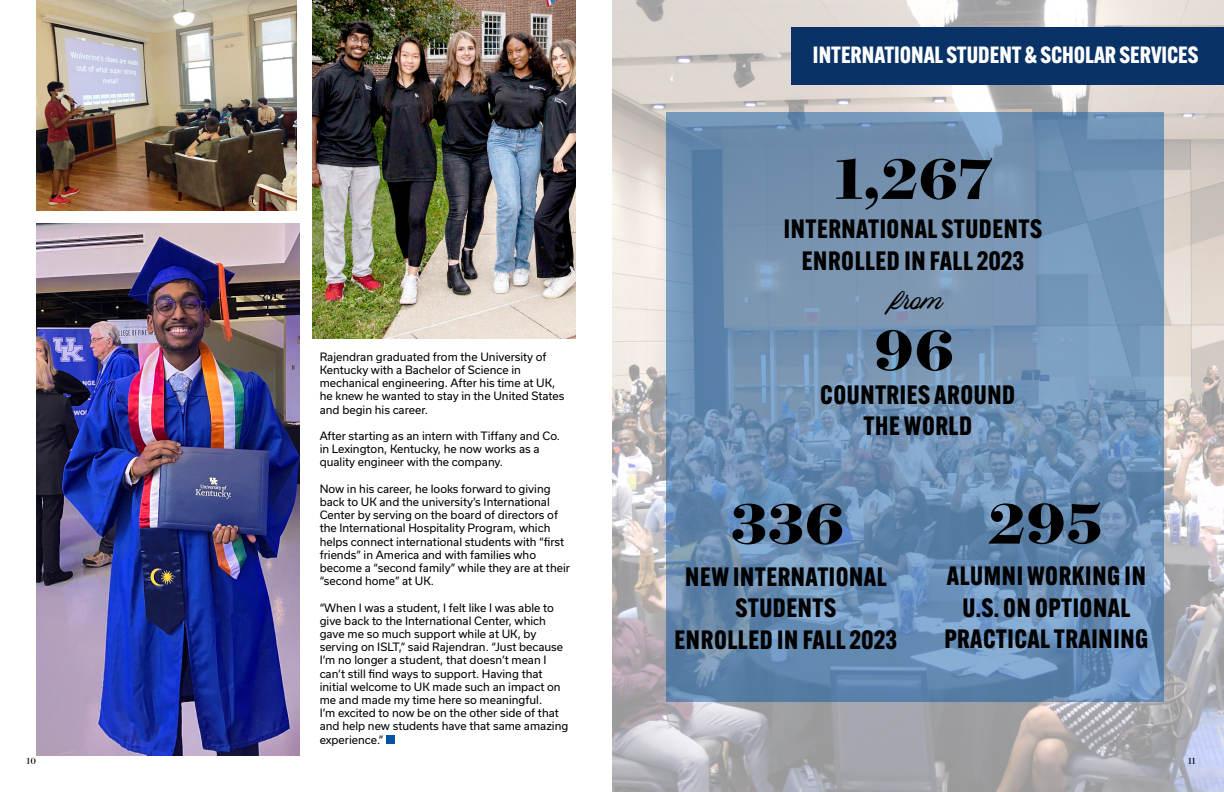
<style>
.page{position:relative;width:1224px;height:792px;background:#fff}
.page>*{position:absolute;margin:0;border:0;box-sizing:border-box;transform-origin:0 0}
.t1{font:700 65px "Surveyor Display";color:#000}
.t2{font:700 26px/31.2px "Alternate Gothic ATF";letter-spacing:.02em;color:#000;text-align:center}
.t3{font:26px "Blackbike Rough";color:#000}
.t4{font:700 23px "Alternate Gothic ATF";color:#fff}
.t5{font:11px/13.2px "Usual";color:#000}
.t6{font:10px "Surveyor Display";color:#000}
</style>
<div class="page">
<img style="left:612px;top:0;width:612px;height:792px">
<div style="left:792px;top:28px;width:432px;height:57px;background:#093266"></div>
<img style="left:36px;top:0;width:261px;height:210px">
<img style="left:312px;top:0;width:264px;height:338px">
<img style="left:36px;top:223px;width:264px;height:533px">
<div style="left:386px;top:736px;width:8px;height:8px;background:#0054a6"></div>
<svg style="left:666px;top:113px;width:498px;height:589px;background:#6f91b5"></svg>
<h3 class="t4" style="left:813px;top:40px;width:387px">INTERNATIONAL STUDENT &amp; SCHOLAR SERVICES</h3>
<h1 class="t1" style="left:835px;top:138px;width:160px">1,267</h1>
<h2 class="t2" style="left:784px;top:213px;width:260px">INTERNATIONAL STUDENTS<br>ENROLLED IN FALL 2023</h2>
<p class="t5" style="left:320px;top:350px;width:246px">Rajendran graduated from the University of Kentucky with a Bachelor of Science in mechanical engineering. After his time at UK, he knew he wanted to stay in the United States and begin his career.</p>
<p class="t5" style="left:320px;top:429px;width:242px">After starting as an intern with Tiffany and Co. in Lexington, Kentucky, he now works as a quality engineer with the company.</p>
<p class="t5" style="left:320px;top:482px;width:252px">Now in his career, he looks forward to giving back to UK and the university’s International Center by serving on the board of directors of the International Hospitality Program, which helps connect international students with “first friends” in America and with families who become a “second family” while they are at their “second home” at UK.</p>
<p class="t5" style="left:320px;top:601px;width:250px">“When I was a student, I felt like I was able to give back to the International Center, which gave me so much support while at UK, by serving on ISLT,” said Rajendran. “Just because I’m no longer a student, that doesn’t mean I can’t still find ways to support. Having that initial welcome to UK made such an impact on me and made my time here so meaningful.<br>I’m excited to now be on the other side of that and help new students have that same amazing experience.”</p>
<h2 class="t3" style="left:892px;top:285px;width:52px">from</h2>
<h1 class="t1" style="left:874px;top:309px;width:82px">96</h1>
<h2 class="t2" style="left:820px;top:379px;width:196px">COUNTRIES AROUND<br>THE WORLD</h2>
<h1 class="t1" style="left:731px;top:483px;width:115px">336</h1>
<h2 class="t2" style="left:675px;top:561px;width:224px">NEW INTERNATIONAL<br>STUDENTS<br>ENROLLED IN FALL 2023</h2>
<h1 class="t1" style="left:987px;top:483px;width:117px">295</h1>
<h2 class="t2" style="left:944px;top:560px;width:205px">ALUMNI WORKING IN<br>U.S. ON OPTIONAL<br>PRACTICAL TRAINING</h2>
<p class="t6" style="left:27px;top:755px;width:11px">10</p>
<p class="t6" style="left:1188px;top:755px;width:9px">11</p>
</div>
